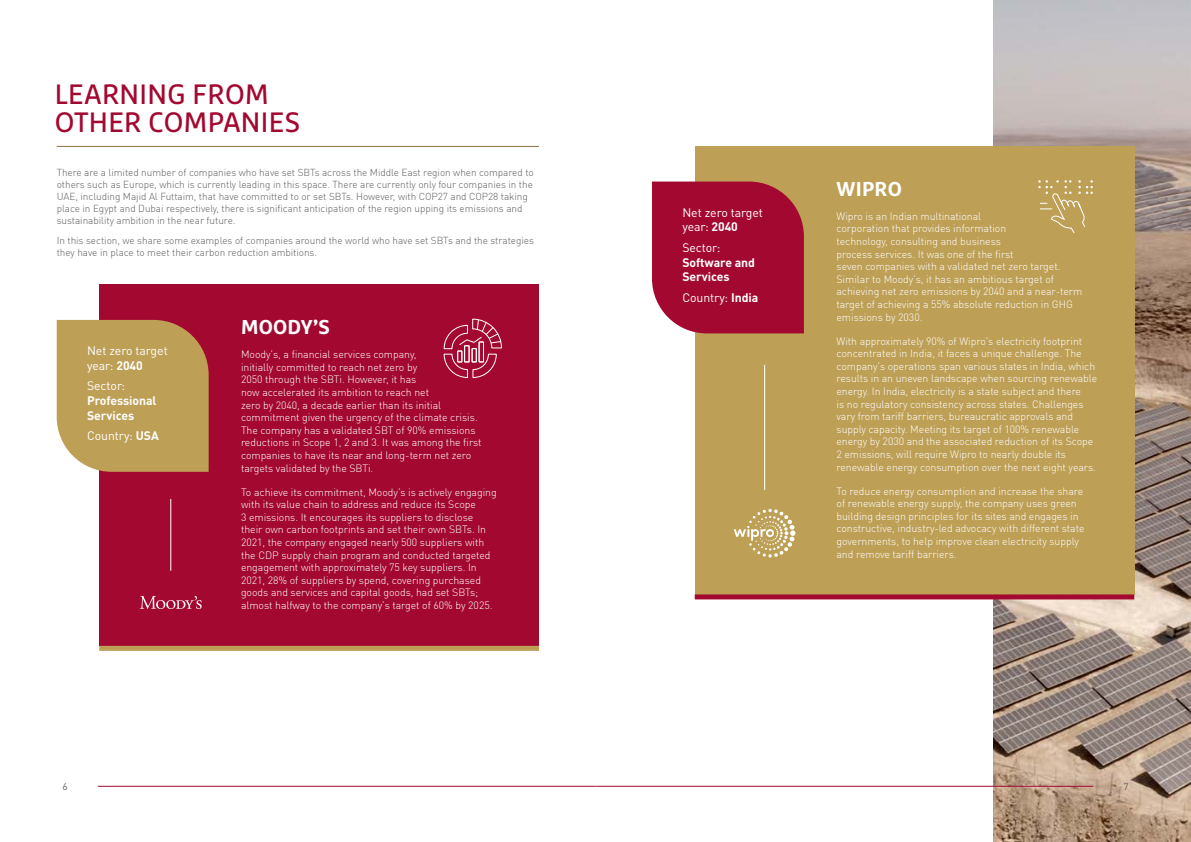
<style>
.page{position:relative;width:1191px;height:842px;background:#fff}
.page>*{position:absolute;margin:0;border:0;box-sizing:border-box;transform-origin:0 0}
.t1{font:28px/28px "Marselis Pro";letter-spacing:.01em;color:#a30930}
.t2{font:700 20px "Marselis Pro";letter-spacing:.01em;color:#fff}
.t3{font:12.2px/14.7px "DIN Pro";letter-spacing:-.005em;color:#fff}
.t4{font:700 12.2px/14.7px "DIN Pro";letter-spacing:-.005em;color:#fff}
.t5{font:300 10.5px/12.6px "DIN Pro";letter-spacing:-.005em;color:#fff}
.t6{font:300 10px/12px "DIN Pro";letter-spacing:-.005em;color:#5f5e5e}
.t7{font:10px "DIN Pro";color:#5f5e5e}
.s1{font-weight:700}
</style>
<div class="page">
<img style="left:993px;top:0;width:198px;height:842px">
<div style="left:99px;top:284px;width:440px;height:362px;background:#a30930"></div>
<div style="left:99px;top:646px;width:440px;height:5px;background:#be9f56"></div>
<hr style="left:595px;top:786px;width:498px;height:1px;background:#a30930">
<hr style="left:98px;top:786px;width:497px;height:1px;background:#a30930">
<hr style="left:57px;top:146px;width:482px;height:1px;background:#8d734a">
<svg style="left:443px;top:318px;width:59px;height:60px"></svg>
<svg style="left:140px;top:596px;width:62px;height:13px"></svg>
<hr style="left:170px;top:499px;width:1px;height:72px;background:#fff">
<div style="left:57px;top:320px;width:152px;height:152px;background:#be9f56"></div>
<div style="left:694px;top:146px;width:440px;height:448px;background:#be9f56"></div>
<div style="left:694px;top:594px;width:440px;height:5px;background:#a30930"></div>
<hr style="left:764px;top:365px;width:1px;height:125px;background:#fff">
<svg style="left:1038px;top:180px;width:55px;height:53px"></svg>
<svg style="left:733px;top:509px;width:62px;height:49px"></svg>
<div style="left:652px;top:182px;width:152px;height:151px;background:#a30930"></div>
<h1 class="t1" style="left:55px;top:80px;width:247px">LEARNING FROM<br>OTHER COMPANIES</h1>
<p class="t6" style="left:57px;top:165px;width:478px">There are a limited number of companies who have set SBTs across the Middle East region when compared to others such as Europe, which is currently leading in this space. There are currently only four companies in the UAE, including Majid Al Futtaim, that have committed to or set SBTs. However, with COP27 and COP28 taking place in Egypt and Dubai respectively, there is significant anticipation of the region upping its emissions and sustainability ambition in the near future.</p>
<p class="t6" style="left:57px;top:234px;width:479px">In this section, we share some examples of companies around the world who have set SBTs and the strategies they have in place to meet their carbon reduction ambitions.</p>
<p class="t3" style="left:87px;top:343px;width:82px">Net zero target year: <span class="s1">2040</span></p>
<p class="t3" style="left:87px;top:378px;width:40px">Sector:</p>
<p class="t4" style="left:87px;top:392px;width:71px">Professional<br>Services</p>
<p class="t3" style="left:87px;top:428px;width:73px">Country: <span class="s1">USA</span></p>
<h2 class="t2" style="left:241px;top:315px;width:90px">MOODY’S</h2>
<p class="t5" style="left:241px;top:347px;width:242px">Moody’s, a financial services company,<br>initially committed to reach net zero by<br>2050 through the SBTi. However, it has<br>now accelerated its ambition to reach net<br>zero by 2040, a decade earlier than its initial commitment given the urgency of the climate crisis.<br>The company has a validated SBT of 90% emissions reductions in Scope 1, 2 and 3. It was among the first companies to have its near and long-term net zero targets validated by the SBTi.</p>
<p class="t5" style="left:241px;top:485px;width:257px">To achieve its commitment, Moody’s is actively engaging with its value chain to address and reduce its Scope<br>3 emissions. It encourages its suppliers to disclose their own carbon footprints and set their own SBTs. In 2021, the company engaged nearly 500 suppliers with the CDP supply chain program and conducted targeted engagement with approximately 75 key suppliers. In 2021, 28% of suppliers by spend, covering purchased goods and services and capital goods, had set SBTs; almost halfway to the company’s target of 60% by 2025.</p>
<p class="t3" style="left:682px;top:204px;width:82px">Net zero target year: <span class="s1">2040</span></p>
<p class="t3" style="left:682px;top:239px;width:40px">Sector:</p>
<p class="t4" style="left:682px;top:254px;width:74px">Software and<br>Services</p>
<p class="t3" style="left:682px;top:289px;width:78px">Country: <span class="s1">India</span></p>
<h2 class="t2" style="left:836px;top:176px;width:67px">WIPRO</h2>
<p class="t5" style="left:836px;top:209px;width:247px">Wipro is an Indian multinational<br>corporation that provides information<br>technology, consulting and business<br>process services. It was one of the first<br>seven companies with a validated net zero target.<br>Similar to Moody’s, it has an ambitious target of achieving net zero emissions by 2040 and a near-term target of achieving a 55% absolute reduction in GHG emissions by 2030.</p>
<p class="t5" style="left:836px;top:334px;width:262px">With approximately 90% of Wipro’s electricity footprint concentrated in India, it faces a unique challenge. The company’s operations span various states in India, which results in an uneven landscape when sourcing renewable energy. In India, electricity is a state subject and there<br>is no regulatory consistency across states. Challenges vary from tariff barriers, bureaucratic approvals and supply capacity. Meeting its target of 100% renewable energy by 2030 and the associated reduction of its Scope 2 emissions, will require Wipro to nearly double its renewable energy consumption over the next eight years.</p>
<p class="t5" style="left:836px;top:484px;width:249px">To reduce energy consumption and increase the share of renewable energy supply, the company uses green building design principles for its sites and engages in constructive, industry-led advocacy with different state governments, to help improve clean electricity supply and remove tariff barriers.</p>
<p class="t7" style="left:62px;top:779px;width:7px">6</p>
<p class="t7" style="left:1123px;top:779px;width:7px">7</p>
</div>
